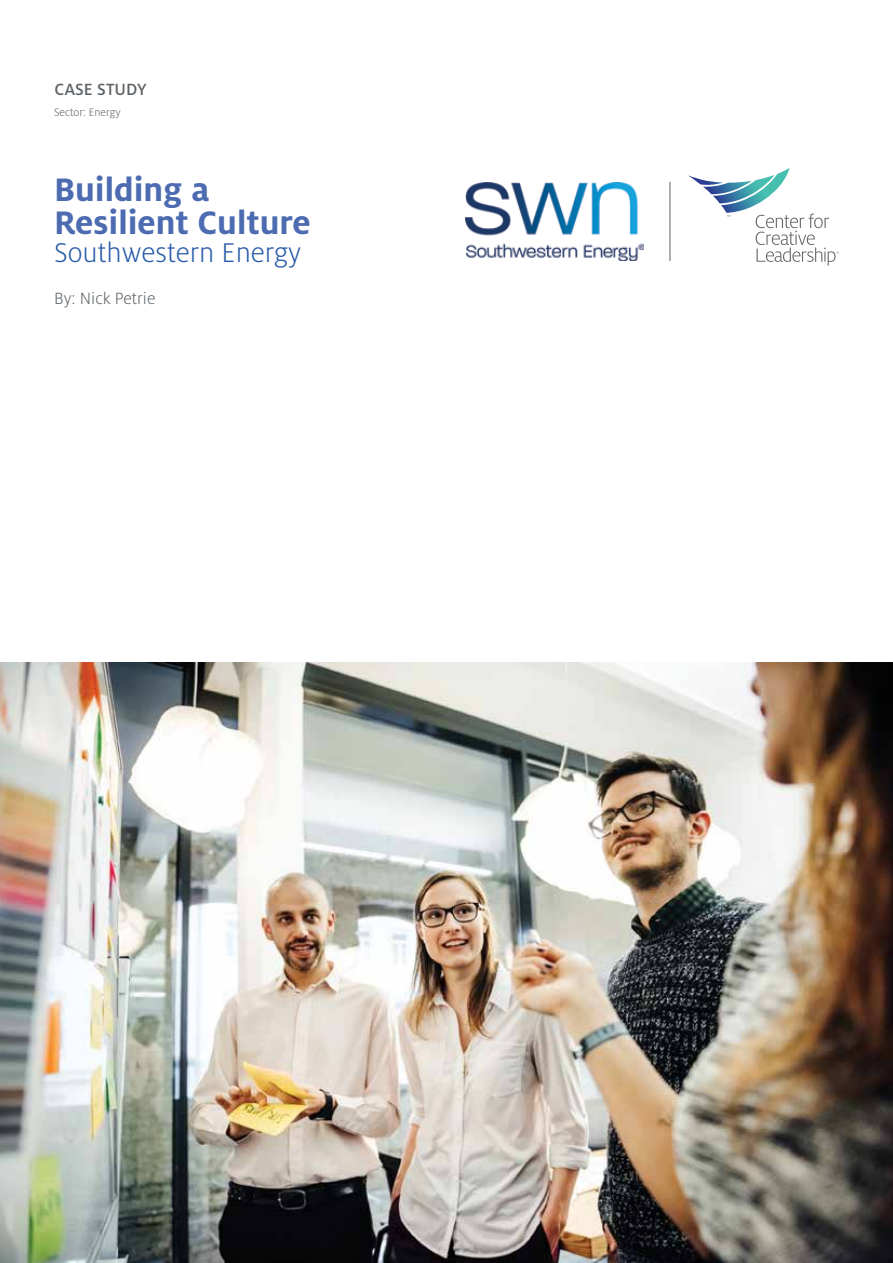
<style>
.page{position:relative;width:893px;height:1263px;background:#fff}
.page>*{position:absolute;margin:0;border:0;box-sizing:border-box;transform-origin:0 0}
.t1{font:700 36px/33px "Milo Pro";color:#4c6bb1}
.t2{font:300 30px "Milo Pro";color:#285ba8}
.t3{font:300 18px "Milo Pro";color:#5e6367}
.t4{font:500 18px "Milo Pro";color:#5e6367}
.t5{font:300 12px "Milo Pro";color:#5e6367}
</style>
<div class="page">
<svg style="left:688px;top:168px;width:151px;height:97px"></svg>
<hr style="left:670px;top:182px;width:1px;height:79px;background:#5e6367">
<img style="left:465px;top:183px;width:179px;height:77px">
<img style="left:0;top:662px;width:893px;height:601px">
<p class="t4" style="left:55px;top:80px;width:94px">CASE STUDY</p>
<p class="t5" style="left:54px;top:106px;width:68px">Sector: Energy</p>
<p class="t1" style="left:54px;top:173px;width:258px">Building a<br>Resilient Culture</p>
<p class="t2" style="left:54px;top:236px;width:249px">Southwestern Energy</p>
<p class="t3" style="left:54px;top:288px;width:103px">By: Nick Petrie</p>
</div>
